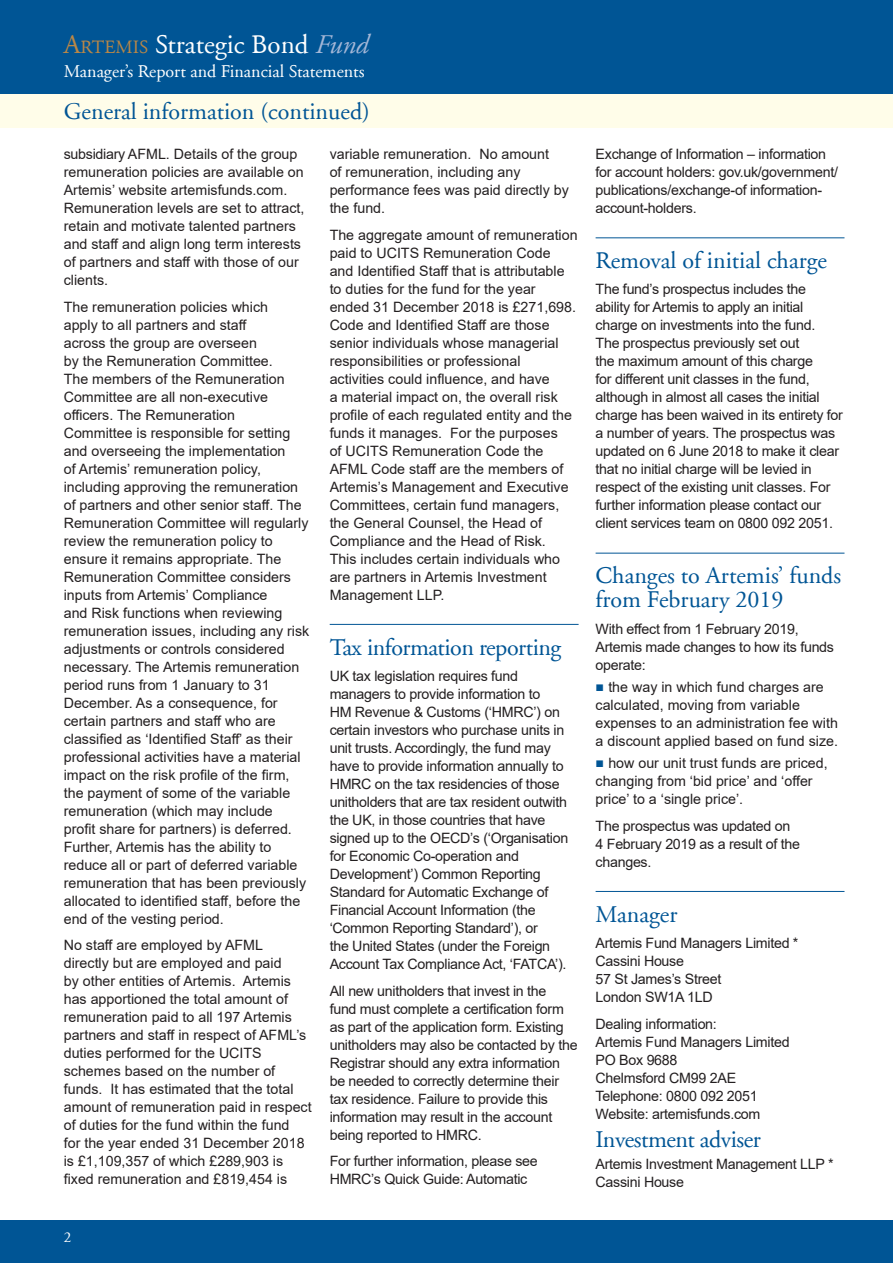
<style>
.page{position:relative;width:893px;height:1263px;background:#fff}
.page>*{position:absolute;margin:0;border:0;box-sizing:border-box;transform-origin:0 0}
.t1{font:27px "Adobe Garamond";color:#fff}
.t2{font:24px/24px "Adobe Garamond";color:#005595}
.t3{font:24px "Adobe Garamond";letter-spacing:-.02em;color:#005595}
.t4{font:18px "Adobe Garamond";color:#fff}
.t5{font:15px "Adobe Garamond";color:#fff}
.t6{font:14.25px/18px "Arial";color:#231f20}
.t7{font:14.25px/18px "Arial";letter-spacing:-.02em;color:#231f20}
.s1{color:#b98747}
.s2{font-size:18.9px;color:#b98747}
.s3{font-style:italic;color:#a4b7d7}
.s4{color:#005595}
</style>
<div class="page">
<div style="left:0;top:94px;width:893px;height:34px;background:#fffde9"></div>
<div style="left:0;top:0;width:893px;height:94px;background:#005595"></div>
<div style="left:0;top:1220px;width:893px;height:43px;background:#005595"></div>
<hr style="left:330px;top:624px;width:249px;height:1px;background:#005595">
<hr style="left:596px;top:237px;width:248px;height:1px;background:#005595">
<hr style="left:596px;top:553px;width:248px;height:1px;background:#005595">
<hr style="left:596px;top:891px;width:248px;height:1px;background:#005595">
<h1 class="t1" style="left:64px;top:30px;width:306px"><span class="s1">A</span><span class="s2">RTEMIS</span> Strategic Bond <span class="s3">Fund</span></h1>
<p class="t4" style="left:64px;top:61px;width:302px">Manager’s Report and Financial Statements</p>
<h2 class="t2" style="left:64px;top:100px;width:308px">General information (continued)</h2>
<p class="t6" style="left:64px;top:145px;width:242px">subsidiary AFML. Details of the group remuneration policies are available on Artemis’ website artemisfunds.com.<br>Remuneration levels are set to attract, retain and motivate talented partners and staff and align long term interests of partners and staff with those of our clients.</p>
<p class="t6" style="left:64px;top:298px;width:247px">The remuneration policies which<br>apply to all partners and staff<br>across the group are overseen<br>by the Remuneration Committee.<br>The members of the Remuneration Committee are all non-executive officers. The Remuneration<br>Committee is responsible for setting and overseeing the implementation<br>of Artemis’ remuneration policy, including approving the remuneration of partners and other senior staff. The Remuneration Committee will regularly review the remuneration policy to ensure it remains appropriate. The Remuneration Committee considers inputs from Artemis’ Compliance<br>and Risk functions when reviewing remuneration issues, including any risk adjustments or controls considered necessary. The Artemis remuneration period runs from 1 January to 31<br>December. As a consequence, for certain partners and staff who are classified as ‘Identified Staff’ as their professional activities have a material impact on the risk profile of the firm, the payment of some of the variable remuneration (which may include<br>profit share for partners) is deferred.<br>Further, Artemis has the ability to reduce all or part of deferred variable remuneration that has been previously allocated to identified staff, before the end of the vesting period.</p>
<p class="t6" style="left:64px;top:936px;width:249px">No staff are employed by AFML directly but are employed and paid<br>by other entities of Artemis. Artemis has apportioned the total amount of remuneration paid to all 197 Artemis partners and staff in respect of AFML’s duties performed for the UCITS schemes based on the number of funds. It has estimated that the total amount of remuneration paid in respect of duties for the fund within the fund<br>for the year ended 31 December 2018 is £1,109,357 of which £289,903 is fixed remuneration and £819,454 is</p>
<p class="t6" style="left:330px;top:145px;width:241px">variable remuneration. No amount<br>of remuneration, including any performance fees was paid directly by the fund.</p>
<p class="t6" style="left:330px;top:226px;width:249px">The aggregate amount of remuneration paid to UCITS Remuneration Code and Identified Staff that is attributable to duties for the fund for the year ended 31 December 2018 is £271,698.<br>Code and Identified Staff are those senior individuals whose managerial responsibilities or professional activities could influence, and have<br>a material impact on, the overall risk profile of each regulated entity and the funds it manages. For the purposes<br>of UCITS Remuneration Code the AFML Code staff are the members of Artemis’s Management and Executive Committees, certain fund managers, the General Counsel, the Head of Compliance and the Head of Risk.<br>This includes certain individuals who are partners in Artemis Investment Management LLP.</p>
<h2 class="t3" style="left:330px;top:634px;width:233px">Tax information reporting</h2>
<p class="t7" style="left:330px;top:667px;width:240px">UK tax legislation requires fund managers to provide information to<br>HM Revenue &amp; Customs (‘HMRC’) on certain investors who purchase units in unit trusts. Accordingly, the fund may have to provide information annually to HMRC on the tax residencies of those unitholders that are tax resident outwith the UK, in those countries that have signed up to the OECD’s (‘Organisation for Economic Co-operation and Development’) Common Reporting Standard for Automatic Exchange of Financial Account Information (the ‘Common Reporting Standard’), or<br>the United States (under the Foreign Account Tax Compliance Act, ‘FATCA’).</p>
<p class="t7" style="left:330px;top:981px;width:249px">All new unitholders that invest in the<br>fund must complete a certification form as part of the application form. Existing unitholders may also be contacted by the Registrar should any extra information be needed to correctly determine their tax residence. Failure to provide this information may result in the account being reported to HMRC.</p>
<p class="t7" style="left:330px;top:1152px;width:210px">For further information, please see<br>HMRC’s Quick Guide: Automatic</p>
<p class="t5" style="left:64px;top:1229px;width:9px">2</p>
<p class="t7" style="left:596px;top:145px;width:244px">Exchange of Information – information for account holders: gov.uk/government/ publications/exchange-of information&shy;account-holders.</p>
<h2 class="t2" style="left:596px;top:249px;width:233px">Removal of initial charge</h2>
<p class="t7" style="left:596px;top:280px;width:249px">The fund’s prospectus includes the ability for Artemis to apply an initial charge on investments into the fund.<br>The prospectus previously set out<br>the maximum amount of this charge<br>for different unit classes in the fund, although in almost all cases the initial charge has been waived in its entirety for a number of years. The prospectus was updated on 6 June 2018 to make it clear that no initial charge will be levied in respect of the existing unit classes. For further information please contact our client services team on 0800 092 2051.</p>
<h2 class="t2" style="left:596px;top:564px;width:247px">Changes to Artemis’ funds from February 2019</h2>
<p class="t7" style="left:596px;top:620px;width:240px">With effect from 1 February 2019,<br>Artemis made changes to how its funds operate:</p>
<p class="t6" style="left:596px;top:678px;width:244px"><span class="s4">■</span> the way in which fund charges are calculated, moving from variable expenses to an administration fee with a discount applied based on fund size.</p>
<p class="t6" style="left:596px;top:754px;width:234px"><span class="s4">■</span> how our unit trust funds are priced, changing from ‘bid price’ and ‘offer price’ to a ‘single price’.</p>
<p class="t7" style="left:596px;top:817px;width:206px">The prospectus was updated on<br>4 February 2019 as a result of the changes.</p>
<h2 class="t2" style="left:596px;top:902px;width:83px">Manager</h2>
<p class="t7" style="left:596px;top:934px;width:204px">Artemis Fund Managers Limited *<br>Cassini House<br>57 St James’s Street<br>London SW1A 1LD</p>
<p class="t7" style="left:596px;top:1014px;width:195px">Dealing information:<br>Artemis Fund Managers Limited<br>PO Box 9688<br>Chelmsford CM99 2AE<br>Telephone: 0800 092 2051<br>Website: artemisfunds.com</p>
<h2 class="t3" style="left:596px;top:1126px;width:167px">Investment adviser</h2>
<p class="t7" style="left:596px;top:1155px;width:239px">Artemis Investment Management LLP *<br>Cassini House</p>
</div>
